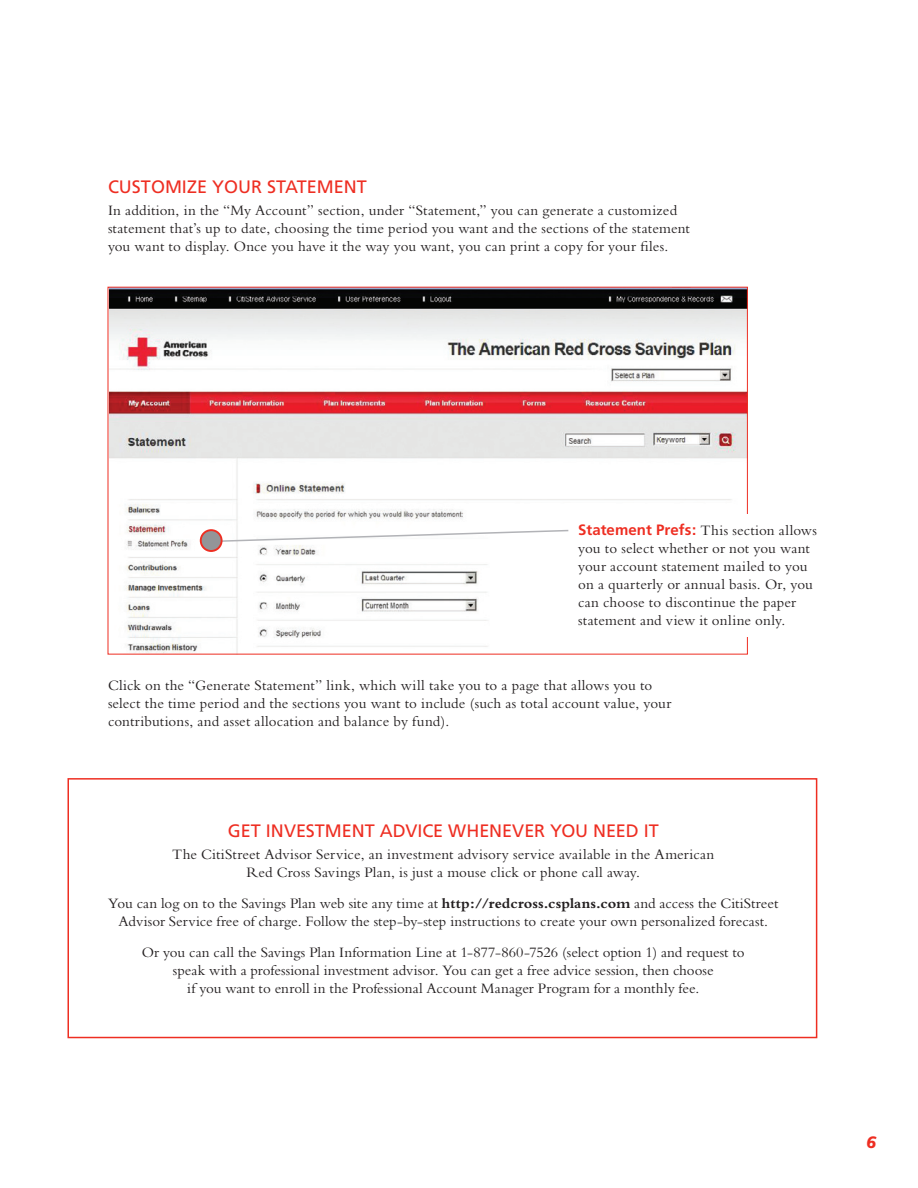
<style>
.page{position:relative;width:918px;height:1188px;background:#fff}
.page>*{position:absolute;margin:0;border:0;box-sizing:border-box;transform-origin:0 0}
.t1{font:18px "Frutiger";color:#ee2e22}
.t2{font:italic 900 16.5px "Frutiger";color:#ee2e22}
.t3{font:15px/18px "Bembo";letter-spacing:.005em;color:#231f20}
.s1{font-family:"Frutiger";font-weight:700;color:#ee2e22}
.s2{font-weight:700}
</style>
<div class="page">
<img style="left:110px;top:289px;width:636px;height:364px">
<div style="left:68px;top:778px;width:749px;height:260px;border:2px solid #ee2e22"></div>
<svg style="left:215px;top:529px;width:355px;height:14px"></svg>
<div style="left:201px;top:530px;width:21px;height:21px;background:#939598;border-radius:50%"></div>
<div style="left:200px;top:529px;width:23px;height:23px;border:2px solid #ee2e22;border-radius:50%"></div>
<div style="left:725px;top:515px;width:41px;height:122px;background:#fff"></div>
<p class="t1" style="left:108px;top:176px;width:248px">CUSTOMIZE YOUR STATEMENT</p>
<p class="t3" style="left:108px;top:201px;width:583px">In addition, in the “My Account” section, under “Statement,” you can generate a customized statement that’s up to date, choosing the time period you want and the sections of the statement you want to display. Once you have it the way you want, you can print a copy for your files.</p>
<p class="t3" style="left:578px;top:521px;width:240px"><span class="s1">Statement Prefs:</span> This section allows you to select whether or not you want your account statement mailed to you on a quarterly or annual basis. Or, you can choose to discontinue the paper statement and view it online only.</p>
<p class="t3" style="left:108px;top:676px;width:565px">Click on the “Generate Statement” link, which will take you to a page that allows you to select the time period and the sections you want to include (such as total account value, your contributions, and asset allocation and balance by fund).</p>
<p class="t1" style="left:228px;top:820px;width:430px">GET INVESTMENT ADVICE WHEN EVER YOU NEED IT</p>
<p class="t3" style="left:172px;top:845px;width:544px;text-align:center">The CitiStreet Advisor Service, an investment advisory service available in the American<br>Red Cross Savings Plan, is just a mouse click or phone call away.</p>
<p class="t3" style="left:108px;top:894px;width:672px;text-align:center">You can log on to the Savings Plan web site any time at <span class="s2">http://redcross.csplans.com</span> and access the CitiStreet<br>Advisor Service free of charge. Follow the step-by-step instructions to create your own personalized forecast.</p>
<p class="t3" style="left:142px;top:943px;width:604px;text-align:center">Or you can call the Savings Plan Information Line at 1-877-860-7526 (select option 1) and request to speak with a professional investment advisor. You can get a free advice session, then choose<br>if you want to enroll in the Professional Account Manager Program for a monthly fee.</p>
<p class="t2" style="left:866px;top:1132px;width:12px">6</p>
</div>
